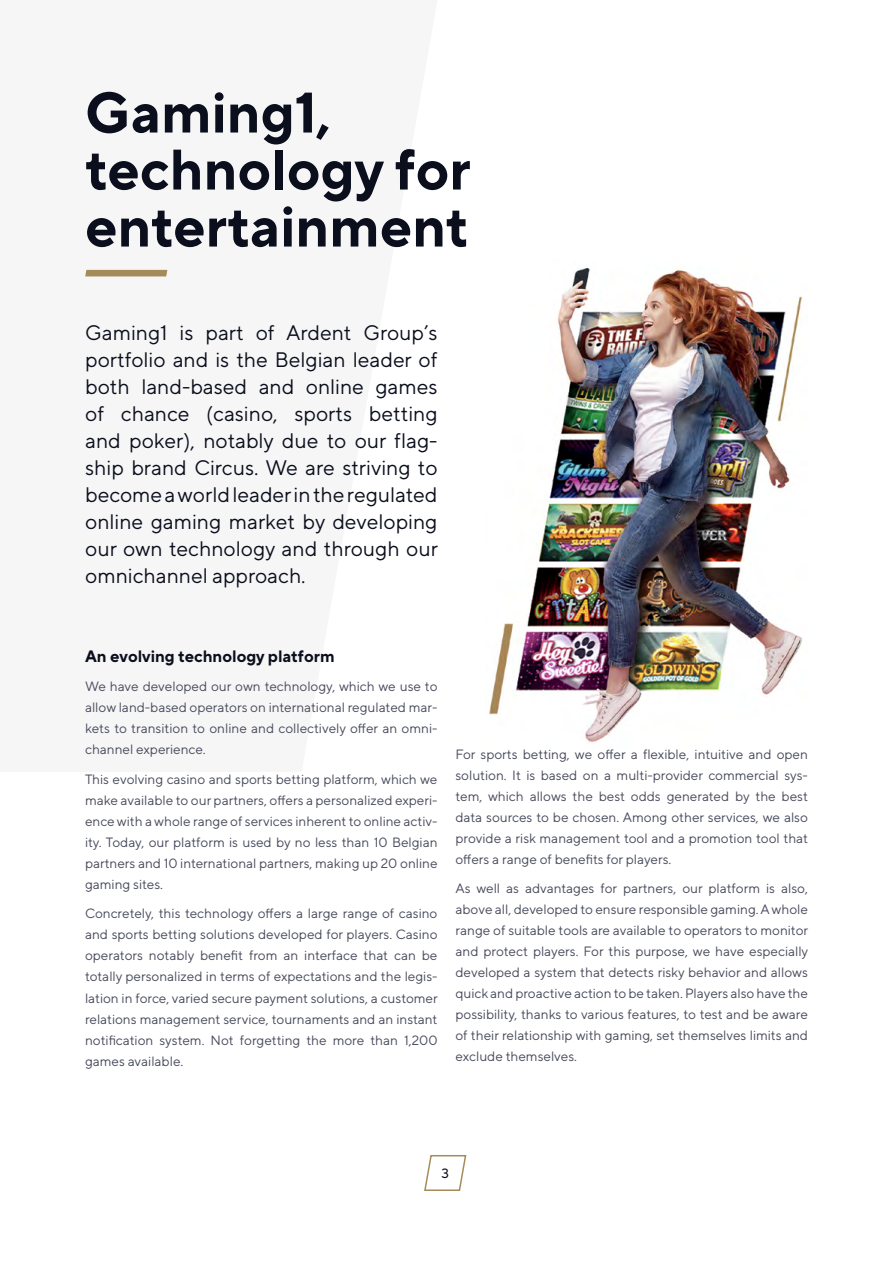
<style>
.page{position:relative;width:893px;height:1263px;background:#fff}
.page>*{position:absolute;margin:0;border:0;box-sizing:border-box;transform-origin:0 0}
.t1{font:700 57px/57px "TT Norms Pro";color:#0b0e1c}
.t2{font:21px/27px "TT Norms Pro";color:#0b0e1c;text-align:justify}
.t3{font:700 16.5px "TT Norms Pro";color:#0b0e1c}
.t4{font:13.5px/21px "TT Norms Pro";color:#46495a;text-align:justify}
.t5{font:13.5px "TT Norms Pro";color:#0b0e1c}
</style>
<div class="page">
<svg style="left:85px;top:270px;width:82px;height:6px"></svg>
<img style="left:489px;top:268px;width:313px;height:475px">
<svg style="left:424px;top:1155px;width:43px;height:36px"></svg>
<h1 class="t1" style="left:85px;top:80px;width:387px">Gaming1, technology for entertainment</h1>
<p class="t2" style="left:85px;top:318px;width:354px">Gaming1 is part of Ardent Group’s portfolio and is the Belgian leader of both land-based and online games of chance (casino, sports betting and poker), notably due to our flag&shy;ship brand Circus. We are striving to become a world leader in the regulated online gaming market by developing our own technology and through our omnichannel approach.</p>
<p class="t3" style="left:85px;top:644px;width:251px">An evolving technology platform</p>
<p class="t4" style="left:85px;top:675px;width:354px">We have developed our own technology, which we use to allow land-based operators on international regulated mar&shy;kets to transition to online and collectively offer an omni&shy;channel experience.</p>
<p class="t4" style="left:85px;top:768px;width:354px">This evolving casino and sports betting platform, which we make available to our partners, offers a personalized experi&shy;ence with a whole range of services inherent to online activ&shy;ity. Today, our platform is used by no less than 10 Belgian partners and 10 international partners, making up 20 online gaming sites.</p>
<p class="t4" style="left:85px;top:902px;width:354px">Concretely, this technology offers a large range of casino and sports betting solutions developed for players. Casino operators notably benefit from an interface that can be totally personalized in terms of expectations and the legis&shy;lation in force, varied secure payment solutions, a customer relations management service, tournaments and an instant notification system. Not forgetting the more than 1,200 games available.</p>
<p class="t4" style="left:455px;top:742px;width:354px">For sports betting, we offer a flexible, intuitive and open solution. It is based on a multi-provider commercial sys&shy;tem, which allows the best odds generated by the best data sources to be chosen. Among other services, we also provide a risk management tool and a promotion tool that offers a range of benefits for players.</p>
<p class="t4" style="left:455px;top:877px;width:354px">As well as advantages for partners, our platform is also, above all, developed to ensure responsible gaming. A whole range of suitable tools are available to operators to monitor and protect players. For this purpose, we have especially developed a system that detects risky behavior and allows quick and proactive action to be taken. Players also have the possibility, thanks to various features, to test and be aware of their relationship with gaming, set themselves limits and exclude themselves.</p>
<p class="t5" style="left:441px;top:1163px;width:9px">3</p>
</div>
